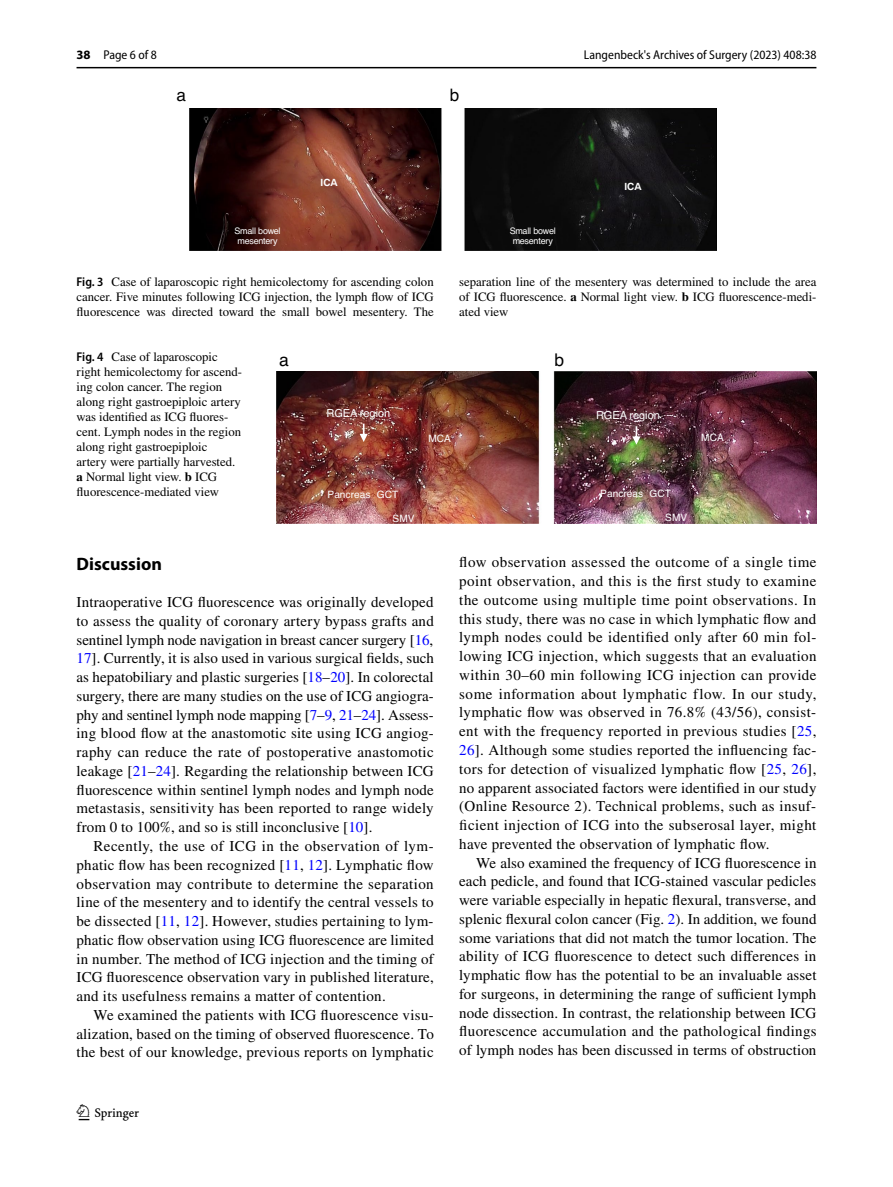
<style>
.page{position:relative;width:893px;height:1187px;background:#fff}
.page>*{position:absolute;margin:0;border:0;box-sizing:border-box;transform-origin:0 0}
.t1{font:22.5px "Springnew Regular 2";color:#000}
.t2{font:700 18px "Myriad Pro";color:#000}
.t3{font:17.55px "Helvetica 3";color:#000}
.t4{font:17.1px "Helvetica 2";color:#000}
.t5{font:15px/18.8px "STIX";letter-spacing:.02em;color:#000;text-align:justify}
.t6{font:12.75px/15px "STIX";color:#000;text-align:justify}
.t7{font:semi-condensed 12.75px "Myriad Pro";color:#000}
.t8{font:11.1px "Helvetica 3";letter-spacing:-.005em;color:#fff}
.t9{font:10.2px "Helvetica 3";letter-spacing:.005em;color:#fff}
.t10{font:700 9.9px "Helvetica";letter-spacing:.005em;color:#fff}
.t11{font:9px/9.9px "Helvetica 2";letter-spacing:-.03em;color:#fff;text-align:center}
.s1{font-weight:700;font-stretch:normal}
.s2{font-family:"Myriad Pro";font-weight:600;font-stretch:semi-condensed}
.s3{font-weight:700}
.s4{color:#00f}
</style>
<div class="page">
<hr style="left:77px;top:67px;width:739px;height:1px;background:#000">
<img style="left:189px;top:108px;width:528px;height:142px">
<img style="left:276px;top:371px;width:540px;height:152px">
<svg style="left:360px;top:423px;width:8px;height:19px"></svg>
<svg style="left:632px;top:426px;width:8px;height:18px"></svg>
<p class="t7" style="left:77px;top:48px;width:82px"><span class="s1">38</span> Page 6 of 8</p>
<p class="t4" style="left:176px;top:82px;width:11px">a</p>
<p class="t4" style="left:450px;top:82px;width:11px">b</p>
<p class="t11" style="left:235px;top:226px;width:48px">Small bowel mesentery</p>
<p class="t10" style="left:321px;top:176px;width:19px">ICA</p>
<p class="t7" style="left:584px;top:48px;width:234px">Langenbeck's Archives of Surgery (2023) 408:38</p>
<p class="t11" style="left:510px;top:226px;width:48px">Small bowel mesentery</p>
<p class="t10" style="left:624px;top:181px;width:19px">ICA</p>
<p class="t6" style="left:77px;top:275px;width:359px"><span class="s2">Fig. 3</span> Case of laparoscopic right hemicolectomy for ascending colon cancer. Five minutes following ICG injection, the lymph flow of ICG fluorescence was directed toward the small bowel mesentery. The</p>
<p class="t6" style="left:459px;top:275px;width:359px">separation line of the mesentery was determined to include the area of ICG fluorescence. <span class="s3">a</span> Normal light view. <span class="s3">b</span> ICG fluorescence-medi&shy;ated view</p>
<p class="t6" style="left:77px;top:350px;width:167px;text-align:left"><span class="s2">Fig. 4</span> Case of laparoscopic right hemicolectomy for ascend&shy;ing colon cancer. The region along right gastroepiploic artery was identified as ICG fluores&shy;cent. Lymph nodes in the region along right gastroepiploic<br>artery were partially harvested. <span class="s3">a</span> Normal light view. <span class="s3">b</span> ICG fluorescence-mediated view</p>
<p class="t9" style="left:393px;top:510px;width:24px">SMV</p>
<p class="t3" style="left:279px;top:346px;width:11px">a</p>
<p class="t3" style="left:554px;top:346px;width:11px">b</p>
<p class="t8" style="left:326px;top:405px;width:65px">RGEA region</p>
<p class="t8" style="left:596px;top:407px;width:65px">RGEA region</p>
<p class="t9" style="left:701px;top:430px;width:24px">MCA</p>
<p class="t9" style="left:428px;top:430px;width:24px">MCA</p>
<p class="t9" style="left:600px;top:485px;width:44px">Pancreas</p>
<p class="t9" style="left:649px;top:486px;width:23px">GCT</p>
<p class="t9" style="left:328px;top:486px;width:44px">Pancreas</p>
<p class="t9" style="left:377px;top:486px;width:23px">GCT</p>
<p class="t9" style="left:665px;top:509px;width:24px">SMV</p>
<p class="t2" style="left:77px;top:551px;width:87px">Discussion</p>
<p class="t5" style="left:77px;top:593px;width:359px">Intraoperative ICG fluorescence was originally developed to assess the quality of coronary artery bypass grafts and sentinel lymph node navigation in breast cancer surgery [<span class="s4">16</span>, <span class="s4">17</span>]. Currently, it is also used in various surgical fields, such as hepatobiliary and plastic surgeries [<span class="s4">18</span>–<span class="s4">20</span>]. In colorectal surgery, there are many studies on the use of ICG angiogra&shy;phy and sentinel lymph node mapping [<span class="s4">7</span>–<span class="s4">9</span>, <span class="s4">21</span>–<span class="s4">24</span>]. Assess&shy;ing blood flow at the anastomotic site using ICG angiog&shy;raphy can reduce the rate of postoperative anastomotic leakage [<span class="s4">21</span>–<span class="s4">24</span>]. Regarding the relationship between ICG fluorescence within sentinel lymph nodes and lymph node metastasis, sensitivity has been reported to range widely from 0 to 100%, and so is still inconclusive [<span class="s4">10</span>].</p>
<p class="t5" style="left:77px;top:837px;width:359px;text-indent:17px">Recently, the use of ICG in the observation of lym&shy;phatic flow has been recognized [<span class="s4">11</span>, <span class="s4">12</span>]. Lymphatic flow observation may contribute to determine the separation line of the mesentery and to identify the central vessels to be dissected [<span class="s4">11</span>, <span class="s4">12</span>]. However, studies pertaining to lym&shy;phatic flow observation using ICG fluorescence are limited in number. The method of ICG injection and the timing of ICG fluorescence observation vary in published literature, and its usefulness remains a matter of contention.</p>
<p class="t5" style="left:77px;top:1006px;width:359px;text-indent:17px">We examined the patients with ICG fluorescence visu&shy;alization, based on the timing of observed fluorescence. To the best of our knowledge, previous reports on lymphatic</p>
<h1 class="t1" style="left:79px;top:1104px;width:62px">1 3</h1>
<p class="t5" style="left:459px;top:554px;width:359px">flow observation assessed the outcome of a single time point observation, and this is the first study to examine the outcome using multiple time point observations. In this study, there was no case in which lymphatic flow and lymph nodes could be identified only after 60 min fol&shy;lowing ICG injection, which suggests that an evaluation within 30–60 min following ICG injection can provide some information about lymphatic flow. In our study, lymphatic flow was observed in 76.8% (43/56), consist&shy;ent with the frequency reported in previous studies [<span class="s4">25</span>, <span class="s4">26</span>]. Although some studies reported the influencing fac&shy;tors for detection of visualized lymphatic flow [<span class="s4">25</span>, <span class="s4">26</span>], no apparent associated factors were identified in our study (Online Resource 2). Technical problems, such as insuf&shy;ficient injection of ICG into the subserosal layer, might have prevented the observation of lymphatic flow.</p>
<p class="t5" style="left:459px;top:854px;width:359px;text-indent:17px">We also examined the frequency of ICG fluorescence in each pedicle, and found that ICG-stained vascular pedicles were variable especially in hepatic flexural, transverse, and splenic flexural colon cancer (Fig. <span class="s4">2</span>). In addition, we found some variations that did not match the tumor location. The ability of ICG fluorescence to detect such differences in lymphatic flow has the potential to be an invaluable asset for surgeons, in determining the range of sufficient lymph node dissection. In contrast, the relationship between ICG fluorescence accumulation and the pathological findings of lymph nodes has been discussed in terms of obstruction</p>
</div>
